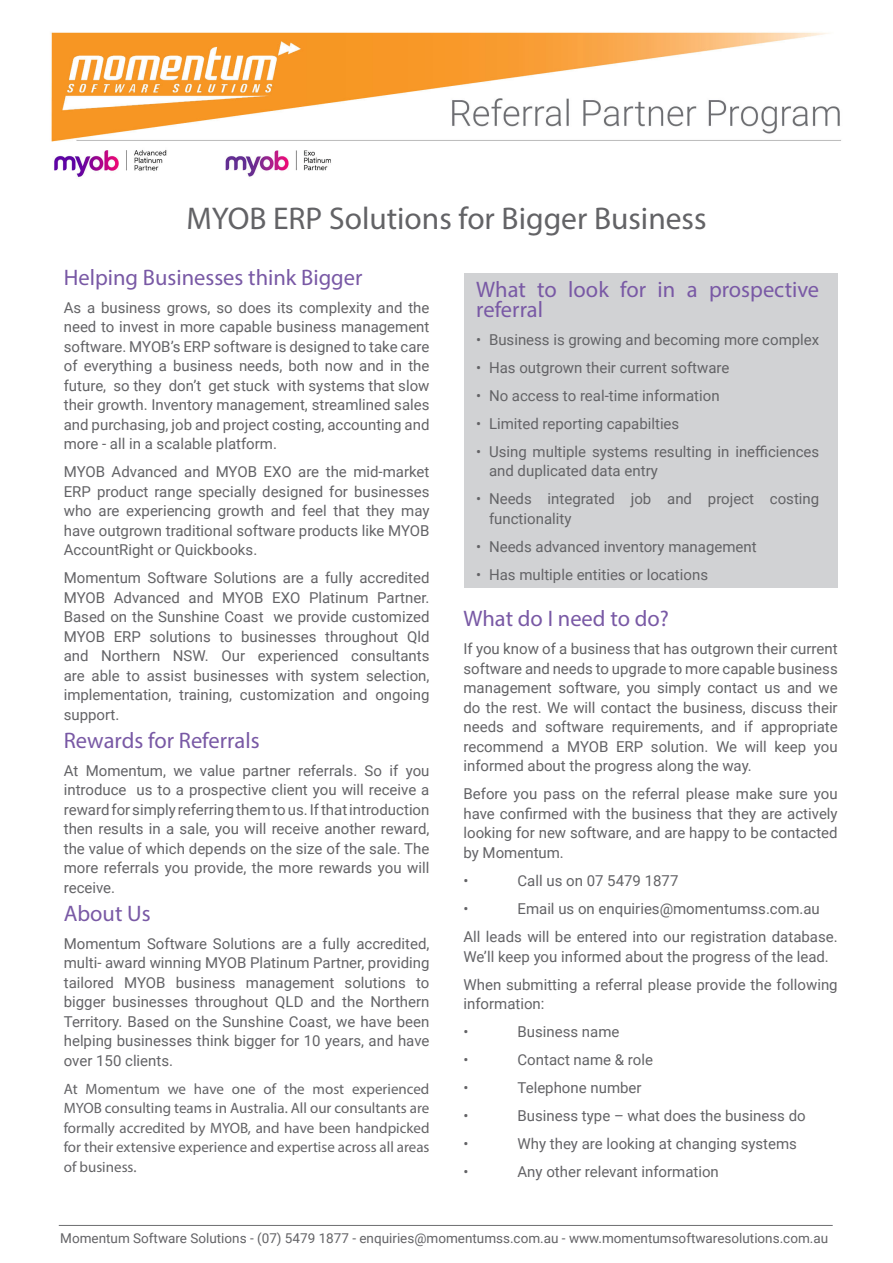
<style>
.page{position:relative;width:893px;height:1263px;background:#fff}
.page>*{position:absolute;margin:0;border:0;box-sizing:border-box;transform-origin:0 0}
.Heading{font:31.5px "Myriad Pro";color:#636366}
.Heading-2{font:22.5px/19.5px "Myriad Pro";color:#7959a5}
.Body{font:15px/19.5px "Roboto";color:#636366;text-align:justify}
.Heading-3{font:15px/19.5px "Myriad Pro";color:#636366;text-align:justify}
.t1{font:13.5px "Roboto";color:#636366}
</style>
<div class="page">
<hr style="left:59px;top:1225px;width:774px;height:1px;background:#6c6d70">
<img style="left:51px;top:32px;width:790px;height:145px">
<div style="left:464px;top:273px;width:374px;height:314px;background:#d1d2d4"></div>
<p class="Heading" style="left:186px;top:199px;width:522px">MYOB ERP Solutions for Bigger Business</p>
<p class="Heading-2" style="left:64px;top:267px;width:300px">Helping Businesses think Bigger</p>
<p class="Body" style="left:64px;top:297px;width:367px">As a business grows, so does its complexity and the need to invest in more capable business management software. MYOB’s ERP software is designed to take care of everything a business needs, both now and in the future, so they don’t get stuck with systems that slow their growth. Inventory management, streamlined sales and purchasing, job and project costing, accounting and more - all in a scalable platform.</p>
<p class="Body" style="left:64px;top:461px;width:367px">MYOB Advanced and MYOB EXO are the mid-market ERP product range specially designed for businesses who are experiencing growth and feel that they may have outgrown traditional software products like MYOB AccountRight or Quickbooks.</p>
<p class="Body" style="left:64px;top:567px;width:367px">Momentum Software Solutions are a fully accredited MYOB Advanced and MYOB EXO Platinum Partner.<br>Based on the Sunshine Coast we provide customized MYOB ERP solutions to businesses throughout Qld and Northern NSW. Our experienced consultants are able to assist businesses with system selection, implementation, training, customization and ongoing support.</p>
<p class="Heading-2" style="left:64px;top:730px;width:197px">Rewards for Referrals</p>
<p class="Body" style="left:64px;top:760px;width:367px">At Momentum, we value partner referrals. So if you introduce us to a prospective client you will receive a reward for simply referring them to us. If that introduction then results in a sale, you will receive another reward, the value of which depends on the size of the sale. The more referrals you provide, the more rewards you will receive.</p>
<p class="Heading-2" style="left:64px;top:903px;width:88px">About Us</p>
<p class="Body" style="left:64px;top:933px;width:367px">Momentum Software Solutions are a fully accredited, multi- award winning MYOB Platinum Partner, providing tailored MYOB business management solutions to bigger businesses throughout QLD and the Northern Territory. Based on the Sunshine Coast, we have been helping businesses think bigger for 10 years, and have over 150 clients.</p>
<p class="Heading-3" style="left:64px;top:1079px;width:367px">At Momentum we have one of the most experienced MYOB consulting teams in Australia. All our consultants are formally accredited by MYOB, and have been handpicked for their extensive experience and expertise across all areas of business.</p>
<p class="Heading-2" style="left:476px;top:280px;width:344px">What to look for in a prospective referral</p>
<p class="Body" style="left:476px;top:329px;width:344px">• Business is growing and becoming more complex</p>
<p class="Body" style="left:476px;top:357px;width:255px">• Has outgrown their current software</p>
<p class="Body" style="left:476px;top:385px;width:245px">• No access to real-time information</p>
<p class="Body" style="left:476px;top:413px;width:205px">• Limited reporting capabilties</p>
<p class="Body" style="left:489px;top:441px;width:332px;text-indent:-13px">• Using multiple systems resulting in inefficiences and duplicated data entry</p>
<p class="Body" style="left:489px;top:489px;width:332px;text-indent:-13px">• Needs integrated job and project costing functionality</p>
<p class="Body" style="left:476px;top:536px;width:282px">• Needs advanced inventory management</p>
<p class="Body" style="left:476px;top:564px;width:233px">• Has multiple entities or locations</p>
<p class="Heading-2" style="left:463px;top:609px;width:207px">What do I need to do?</p>
<p class="Body" style="left:463px;top:639px;width:376px">If you know of a business that has outgrown their current software and needs to upgrade to more capable business management software, you simply contact us and we do the rest. We will contact the business, discuss their needs and software requirements, and if appropriate recommend a MYOB ERP solution. We will keep you informed about the progress along the way.</p>
<p class="Body" style="left:463px;top:784px;width:376px">Before you pass on the referral please make sure you have confirmed with the business that they are actively looking for new software, and are happy to be contacted by Momentum.</p>
<p class="Body" style="left:463px;top:870px;width:7px">•</p>
<p class="Body" style="left:517px;top:870px;width:162px">Call us on 07 5479 1877</p>
<p class="Body" style="left:463px;top:898px;width:7px">•</p>
<p class="Body" style="left:517px;top:898px;width:304px">Email us on enquiries@momentumss.com.au</p>
<p class="Body" style="left:463px;top:926px;width:376px">All leads will be entered into our registration database.<br>We’ll keep you informed about the progress of the lead.</p>
<p class="Body" style="left:463px;top:974px;width:376px">When submitting a referral please provide the following information:</p>
<p class="Body" style="left:463px;top:1021px;width:7px">•</p>
<p class="Body" style="left:517px;top:1021px;width:103px">Business name</p>
<p class="Body" style="left:463px;top:1049px;width:7px">•</p>
<p class="Body" style="left:517px;top:1049px;width:137px">Contact name &amp; role</p>
<p class="Body" style="left:463px;top:1077px;width:7px">•</p>
<p class="Body" style="left:517px;top:1077px;width:126px">Telephone number</p>
<p class="Body" style="left:463px;top:1105px;width:7px">•</p>
<p class="Body" style="left:517px;top:1105px;width:290px">Business type – what does the business do</p>
<p class="Body" style="left:463px;top:1133px;width:7px">•</p>
<p class="Body" style="left:517px;top:1133px;width:281px">Why they are looking at changing systems</p>
<p class="Body" style="left:463px;top:1161px;width:7px">•</p>
<p class="Body" style="left:517px;top:1161px;width:203px">Any other relevant information</p>
<p class="t1" style="left:60px;top:1229px;width:769px">Momentum Software Solutions - (07) 5479 1877 - enquiries@momentumss.com.au - www.momentumsoftwaresolutions.com.au</p>
</div>
